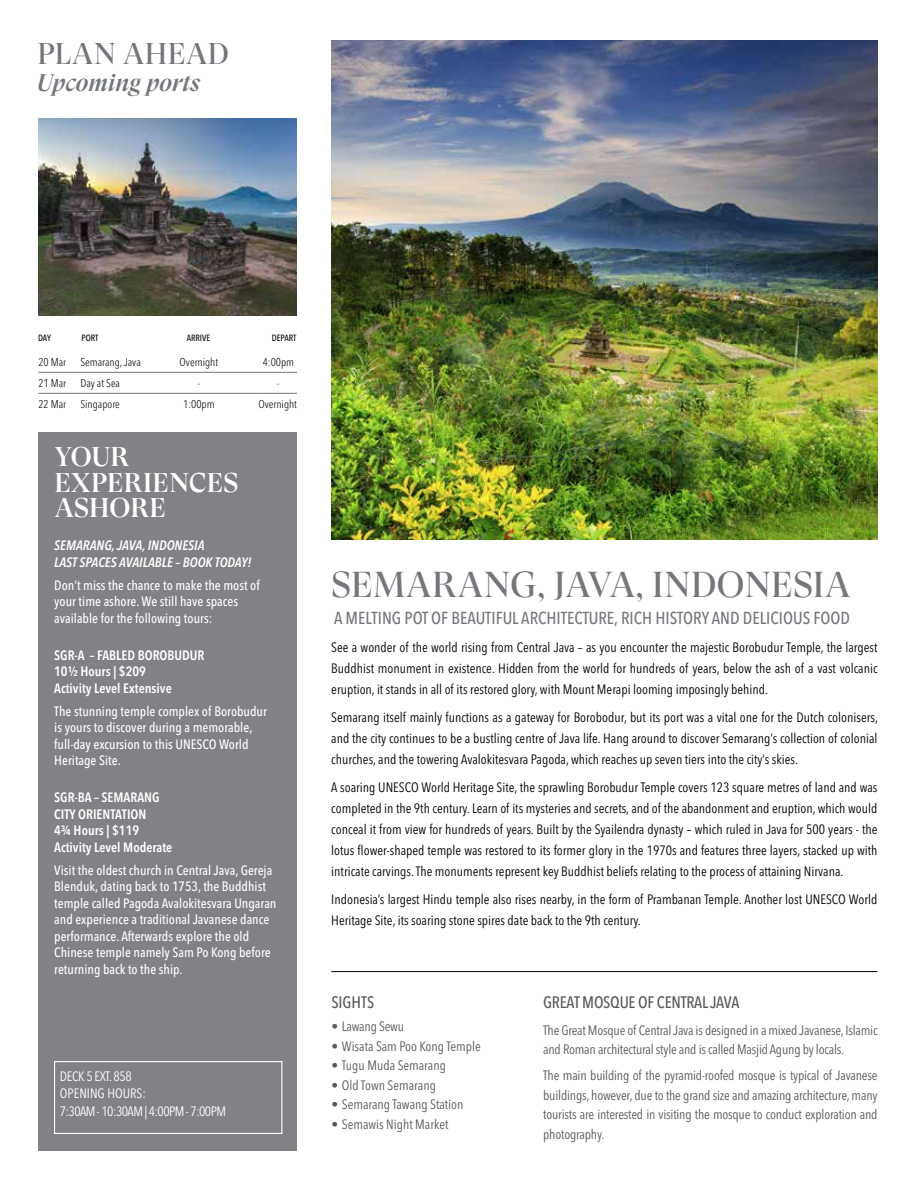
<style>
.page{position:relative;width:918px;height:1188px;background:#fff}
.page>*{position:absolute;margin:0;border:0;box-sizing:border-box;transform-origin:0 0}
.t1{font:36px "GT Super Display";letter-spacing:.01em;color:#73767b}
.t2{font:30px "GT Super Display";letter-spacing:.01em;color:#73767b}
.t3{font:500 27px/25.5px "GT Super Display";letter-spacing:.01em;color:#fff}
.t4{font:italic 500 24px "GT Super Display";color:#73767b}
.t5{font:500 condensed 17.25px "Avenir Next LT Pro";color:#73767b}
.t6{font:500 condensed 16.5px "Avenir Next LT Pro";letter-spacing:-.015em;color:#58595b}
.t7{font:condensed 13.5px/21px "Avenir Next LT Pro";color:#000;text-align:justify}
.t8{font:500 condensed 13.5px/16.5px "Avenir Next LT Pro";color:#fff}
.t9{font:condensed 13.5px/19.5px "Avenir Next LT Pro";letter-spacing:-.015em;color:#58595b}
.t10{font:600 condensed 13.5px/16.5px "Avenir Next LT Pro";color:#fff}
.t11{font:italic 600 condensed 13.5px/16.5px "Avenir Next LT Pro";color:#fff}
.t12{font:condensed 13.5px/17.7px "Avenir Next LT Pro";letter-spacing:-.025em;color:#fff}
.t13{font:300 condensed 11.25px "Avenir Next LT Pro";color:#000}
.t14{font:500 condensed 9px "Avenir Next LT Pro";color:#000}
</style>
<div class="page">
<div style="left:38px;top:432px;width:259px;height:718px;background:#808285"></div>
<img style="left:38px;top:118px;width:259px;height:197px">
<div style="left:54px;top:1061px;width:228px;height:73px;border:1px solid #fff"></div>
<hr style="left:38px;top:372px;width:259px;height:1px;background:#74777c">
<hr style="left:38px;top:393px;width:259px;height:1px;background:#74777c">
<hr style="left:331px;top:971px;width:547px;height:1px;background:#000">
<img style="left:331px;top:40px;width:547px;height:500px">
<h2 class="t2" style="left:37px;top:38px;width:193px">PLAN AHEAD</h2>
<h3 class="t4" style="left:37px;top:70px;width:164px">Upcoming ports</h3>
<p class="t14" style="left:38px;top:332px;width:14px">DAY</p>
<p class="t14" style="left:81px;top:332px;width:19px">PORT</p>
<p class="t14" style="left:187px;top:332px;width:25px">ARRIVE</p>
<p class="t14" style="left:272px;top:332px;width:26px">DEPART</p>
<p class="t13" style="left:38px;top:355px;width:29px">20 Mar</p>
<p class="t13" style="left:80px;top:355px;width:62px">Semarang, Java</p>
<p class="t13" style="left:180px;top:355px;width:40px">Overnight</p>
<p class="t13" style="left:263px;top:355px;width:33px">4:00pm</p>
<p class="t13" style="left:38px;top:376px;width:29px">21 Mar</p>
<p class="t13" style="left:80px;top:376px;width:41px">Day at Sea</p>
<p class="t13" style="left:198px;top:376px;width:4px">-</p>
<p class="t13" style="left:277px;top:376px;width:4px">-</p>
<p class="t13" style="left:38px;top:397px;width:29px">22 Mar</p>
<p class="t13" style="left:80px;top:397px;width:41px">Singapore</p>
<p class="t13" style="left:183px;top:397px;width:33px">1:00pm</p>
<p class="t13" style="left:259px;top:397px;width:40px">Overnight</p>
<h3 class="t3" style="left:54px;top:445px;width:185px">YOUR<br>EXPERIENCES<br>ASHORE</h3>
<p class="t11" style="left:54px;top:537px;width:199px">SEMARANG, JAVA, INDONESIA<br>LAST SPACES AVAILABLE – BOOK TODAY!</p>
<p class="t8" style="left:54px;top:577px;width:207px">Don’t miss the chance to make the most of your time ashore. We still have spaces available for the following tours:</p>
<p class="t10" style="left:54px;top:647px;width:152px">SGR-A – FABLED BOROBUDUR<br>10½ Hours | $209<br>Activity Level Extensive</p>
<p class="t8" style="left:54px;top:703px;width:214px">The stunning temple complex of Borobudur is yours to discover during a memorable, full-day excursion to this UNESCO World Heritage Site.</p>
<p class="t10" style="left:54px;top:789px;width:120px">SGR-BA – SEMARANG<br>CITY ORIENTATION<br>4¾ Hours | $119<br>Activity Level Moderate</p>
<p class="t8" style="left:54px;top:862px;width:224px">Visit the oldest church in Central Java, Gereja Blenduk, dating back to 1753, the Buddhist temple called Pagoda Avalokitesvara Ungaran and experience a traditional Javanese dance performance. Afterwards explore the old Chinese temple namely Sam Po Kong before returning back to the ship.</p>
<p class="t12" style="left:60px;top:1067px;width:168px">DECK 5 EXT. 858<br>OPENING HOURS:<br>7:30AM - 10:30AM | 4:00PM - 7:00PM</p>
<h1 class="t1" style="left:331px;top:566px;width:521px">SEMARANG, JAVA, INDONESIA</h1>
<p class="t5" style="left:334px;top:608px;width:517px">A MELTING POT OF BEAUTIFUL ARCHITECTURE, RICH HISTORY AND DELICIOUS FOOD</p>
<p class="t7" style="left:331px;top:637px;width:548px">See a wonder of the world rising from Central Java – as you encounter the majestic Borobudur Temple, the largest Buddhist monument in existence. Hidden from the world for hundreds of years, below the ash of a vast volcanic eruption, it stands in all of its restored glory, with Mount Merapi looming imposingly behind.</p>
<p class="t7" style="left:331px;top:707px;width:548px">Semarang itself mainly functions as a gateway for Borobodur, but its port was a vital one for the Dutch colonisers, and the city continues to be a bustling centre of Java life. Hang around to discover Semarang’s collection of colonial churches, and the towering Avalokitesvara Pagoda, which reaches up seven tiers into the city’s skies.</p>
<p class="t7" style="left:331px;top:777px;width:548px">A soaring UNESCO World Heritage Site, the sprawling Borobudur Temple covers 123 square metres of land and was completed in the 9th century. Learn of its mysteries and secrets, and of the abandonment and eruption, which would conceal it from view for hundreds of years. Built by the Syailendra dynasty – which ruled in Java for 500 years - the lotus flower-shaped temple was restored to its former glory in the 1970s and features three layers, stacked up with intricate carvings. The monuments represent key Buddhist beliefs relating to the process of attaining Nirvana.</p>
<p class="t7" style="left:331px;top:888px;width:548px">Indonesia’s largest Hindu temple also rises nearby, in the form of Prambanan Temple. Another lost UNESCO World<br>Heritage Site, its soaring stone spires date back to the 9th century.</p>
<p class="t6" style="left:331px;top:992px;width:45px">SIGHTS</p>
<p class="t9" style="left:331px;top:1017px;width:74px">• Lawang Sewu</p>
<p class="t9" style="left:331px;top:1036px;width:151px">• Wisata Sam Poo Kong Temple</p>
<p class="t9" style="left:331px;top:1056px;width:116px">• Tugu Muda Semarang</p>
<p class="t9" style="left:331px;top:1075px;width:106px">• Old Town Semarang</p>
<p class="t9" style="left:331px;top:1095px;width:134px">• Semarang Tawang Station</p>
<p class="t9" style="left:331px;top:1114px;width:119px">• Semawis Night Market</p>
<p class="t6" style="left:543px;top:993px;width:198px">GREAT MOSQUE OF CENTRAL JAVA</p>
<p class="t9" style="left:543px;top:1020px;width:336px">The Great Mosque of Central Java is designed in a mixed Javanese, Islamic and Roman architectural style and is called Masjid Agung by locals.</p>
<p class="t9" style="left:543px;top:1066px;width:336px;text-align:justify">The main building of the pyramid-roofed mosque is typical of Javanese buildings, however, due to the grand size and amazing architecture, many tourists are interested in visiting the mosque to conduct exploration and photography.</p>
</div>
